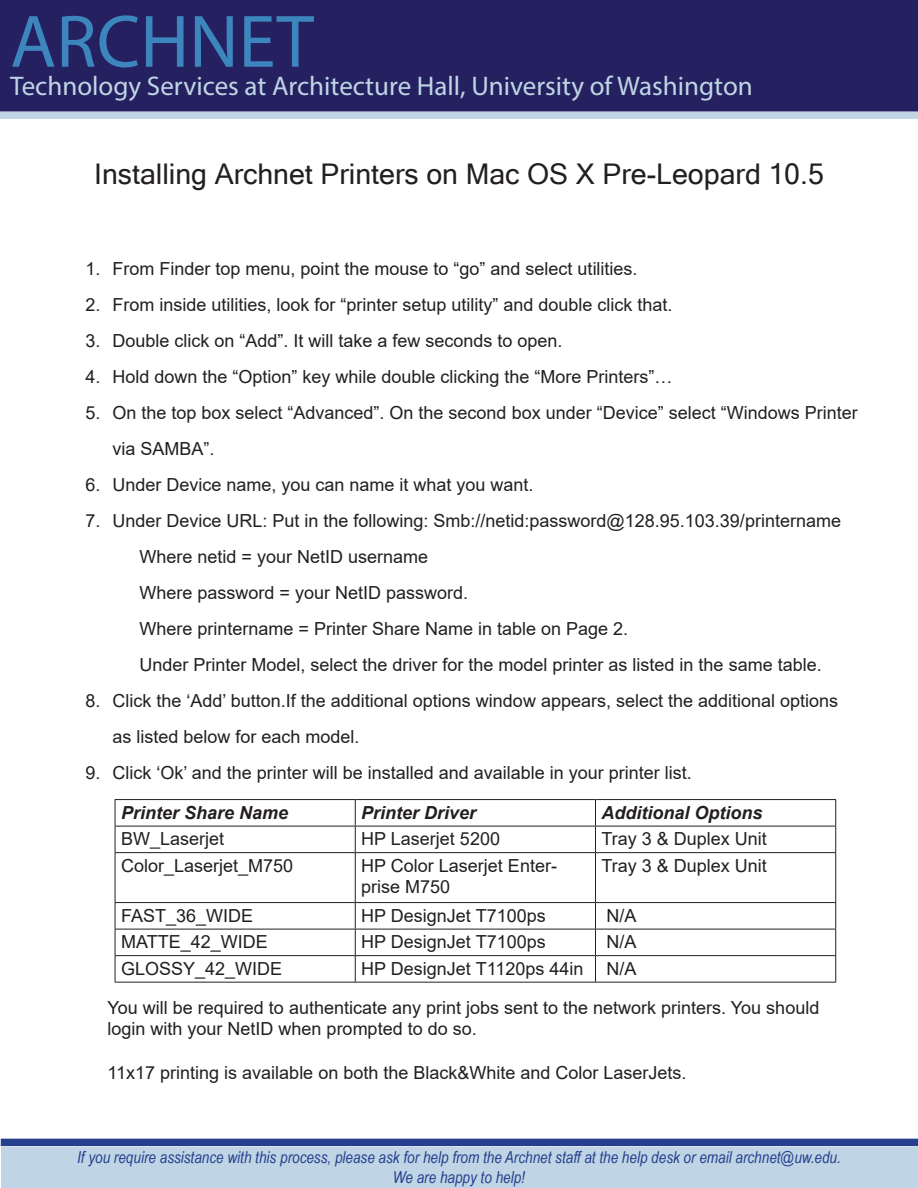
<style>
.page{position:relative;width:918px;height:1188px;background:#fff}
.page>*{position:absolute;margin:0;border:0;box-sizing:border-box;transform-origin:0 0}
.t1{font:75px "Myriad Pro";color:#3d85bd}
.t2{font:28.5px "Microsoft Sans Serif";color:#231f20}
.t3{font:27px "Myriad Pro";color:#bfd5e5}
.t4{font:18px/36px "Arial";color:#231f20}
.t5{font:italic 700 18px "Arial";color:#231f20}
.t6{font:italic 16.5px "Arial Narrow";color:#253f8e}
</style>
<div class="page">
<div style="left:0;top:0;width:918px;height:115px;background:#252161"></div>
<div style="left:0;top:111px;width:918px;height:8px;background:#bfd5e5"></div>
<div style="left:1px;top:1139px;width:917px;height:7px;background:#253f8e"></div>
<div style="left:2px;top:1148px;width:916px;height:40px;background:#bfd5e5"></div>
<hr style="left:115px;top:799px;width:240px;height:1px;background:#231f20">
<hr style="left:355px;top:799px;width:241px;height:1px;background:#231f20">
<hr style="left:596px;top:799px;width:240px;height:1px;background:#231f20">
<hr style="left:115px;top:826px;width:240px;height:1px;background:#231f20">
<svg style="left:115px;top:800px;width:1px;height:52px"></svg>
<hr style="left:355px;top:826px;width:241px;height:1px;background:#231f20">
<svg style="left:355px;top:800px;width:1px;height:52px"></svg>
<hr style="left:596px;top:826px;width:240px;height:1px;background:#231f20">
<svg style="left:595px;top:800px;width:1px;height:52px"></svg>
<svg style="left:835px;top:800px;width:1px;height:52px"></svg>
<hr style="left:115px;top:852px;width:240px;height:1px;background:#231f20">
<hr style="left:115px;top:853px;width:1px;height:49px;background:#231f20">
<hr style="left:355px;top:852px;width:241px;height:1px;background:#231f20">
<hr style="left:355px;top:853px;width:1px;height:49px;background:#231f20">
<hr style="left:596px;top:852px;width:240px;height:1px;background:#231f20">
<hr style="left:595px;top:853px;width:1px;height:49px;background:#231f20">
<hr style="left:835px;top:853px;width:1px;height:49px;background:#231f20">
<hr style="left:115px;top:902px;width:240px;height:1px;background:#231f20">
<hr style="left:355px;top:902px;width:241px;height:1px;background:#231f20">
<hr style="left:596px;top:902px;width:240px;height:1px;background:#231f20">
<hr style="left:115px;top:929px;width:240px;height:1px;background:#231f20">
<hr style="left:355px;top:929px;width:241px;height:1px;background:#231f20">
<hr style="left:596px;top:929px;width:240px;height:1px;background:#231f20">
<hr style="left:115px;top:955px;width:240px;height:1px;background:#231f20">
<svg style="left:115px;top:903px;width:1px;height:79px"></svg>
<hr style="left:355px;top:955px;width:241px;height:1px;background:#231f20">
<svg style="left:355px;top:903px;width:1px;height:79px"></svg>
<hr style="left:596px;top:955px;width:240px;height:1px;background:#231f20">
<svg style="left:595px;top:903px;width:1px;height:79px"></svg>
<svg style="left:835px;top:903px;width:1px;height:79px"></svg>
<hr style="left:115px;top:982px;width:240px;height:1px;background:#231f20">
<hr style="left:355px;top:982px;width:241px;height:1px;background:#231f20">
<hr style="left:596px;top:982px;width:240px;height:1px;background:#231f20">
<p class="t1" style="left:10px;top:-5px;width:305px">ARCHNET</p>
<p class="t3" style="left:10px;top:69px;width:744px">Technology Services at Architecture Hall, University of Washington</p>
<p class="t2" style="left:94px;top:156px;width:731px">Installing Archnet Printers on Mac OS X Pre-Leopard 10.5</p>
<p class="t4" style="left:85px;top:250px;width:554px">1. From Finder top menu, point the mouse to “go” and select utilities.</p>
<p class="t4" style="left:85px;top:286px;width:589px">2. From inside utilities, look for “printer setup utility” and double click that.</p>
<p class="t4" style="left:85px;top:322px;width:479px">3. Double click on “Add”. It will take a few seconds to open.</p>
<p class="t4" style="left:85px;top:358px;width:589px">4. Hold down the “Option” key while double clicking the “More Printers”…</p>
<p class="t4" style="left:112px;top:394px;width:747px;text-indent:-27px">5. On the top box select “Advanced”. On the second box under “Device” select “Windows Printer via SAMBA”.</p>
<p class="t4" style="left:85px;top:466px;width:450px">6. Under Device name, you can name it what you want.</p>
<p class="t4" style="left:139px;top:502px;width:703px;text-indent:-54px">7. Under Device URL: Put in the following: Smb://netid:password@128.95.103.39/printername Where netid = your NetID username<br>Where password = your NetID password.<br>Where printername = Printer Share Name in table on Page 2.<br>Under Printer Model, select the driver for the model printer as listed in the same table.</p>
<p class="t4" style="left:112px;top:682px;width:727px;text-indent:-27px">8. Click the ‘Add’ button.If the additional options window appears, select the additional options as listed below for each model.</p>
<p class="t4" style="left:85px;top:754px;width:608px">9. Click ‘Ok’ and the printer will be installed and available in your printer list.</p>
<p class="t5" style="left:121px;top:800px;width:169px">Printer Share Name</p>
<p class="t5" style="left:361px;top:800px;width:117px">Printer Driver</p>
<p class="t5" style="left:602px;top:800px;width:163px">Additional Options</p>
<p class="t4" style="left:121px;top:821px;width:105px">BW_Laserjet</p>
<p class="t4" style="left:361px;top:821px;width:140px">HP Laserjet 5200</p>
<p class="t4" style="left:602px;top:821px;width:167px">Tray 3 &amp; Duplex Unit</p>
<p class="t4" style="left:121px;top:847px;width:174px">Color_Laserjet_M750</p>
<p class="t4" style="left:361px;top:855px;width:197px;line-height:21.6px">HP Color Laserjet Enter&shy;prise M750</p>
<p class="t4" style="left:602px;top:847px;width:167px">Tray 3 &amp; Duplex Unit</p>
<p class="t4" style="left:121px;top:897px;width:134px">FAST_36_WIDE</p>
<p class="t4" style="left:361px;top:897px;width:186px">HP DesignJet T7100ps</p>
<p class="t4" style="left:607px;top:897px;width:32px">N/A</p>
<p class="t4" style="left:121px;top:924px;width:148px">MATTE_42_WIDE</p>
<p class="t4" style="left:361px;top:924px;width:186px">HP DesignJet T7100ps</p>
<p class="t4" style="left:607px;top:924px;width:32px">N/A</p>
<p class="t4" style="left:121px;top:950px;width:163px">GLOSSY_42_WIDE</p>
<p class="t4" style="left:361px;top:950px;width:224px">HP DesignJet T1120ps 44in</p>
<p class="t4" style="left:607px;top:950px;width:32px">N/A</p>
<p class="t4" style="left:108px;top:996px;width:713px;line-height:21.6px">You will be required to authenticate any print jobs sent to the network printers. You should login with your NetID when prompted to do so.</p>
<p class="t4" style="left:108px;top:1054px;width:580px">11x17 printing is available on both the Black&amp;White and Color LaserJets.</p>
<p class="t6" style="left:77px;top:1145px;width:765px">If you require assistance with this process, please ask for help from the Archnet staff at the help desk or email archnet@uw.edu.</p>
<p class="t6" style="left:393px;top:1165px;width:134px">We are happy to help!</p>
</div>
